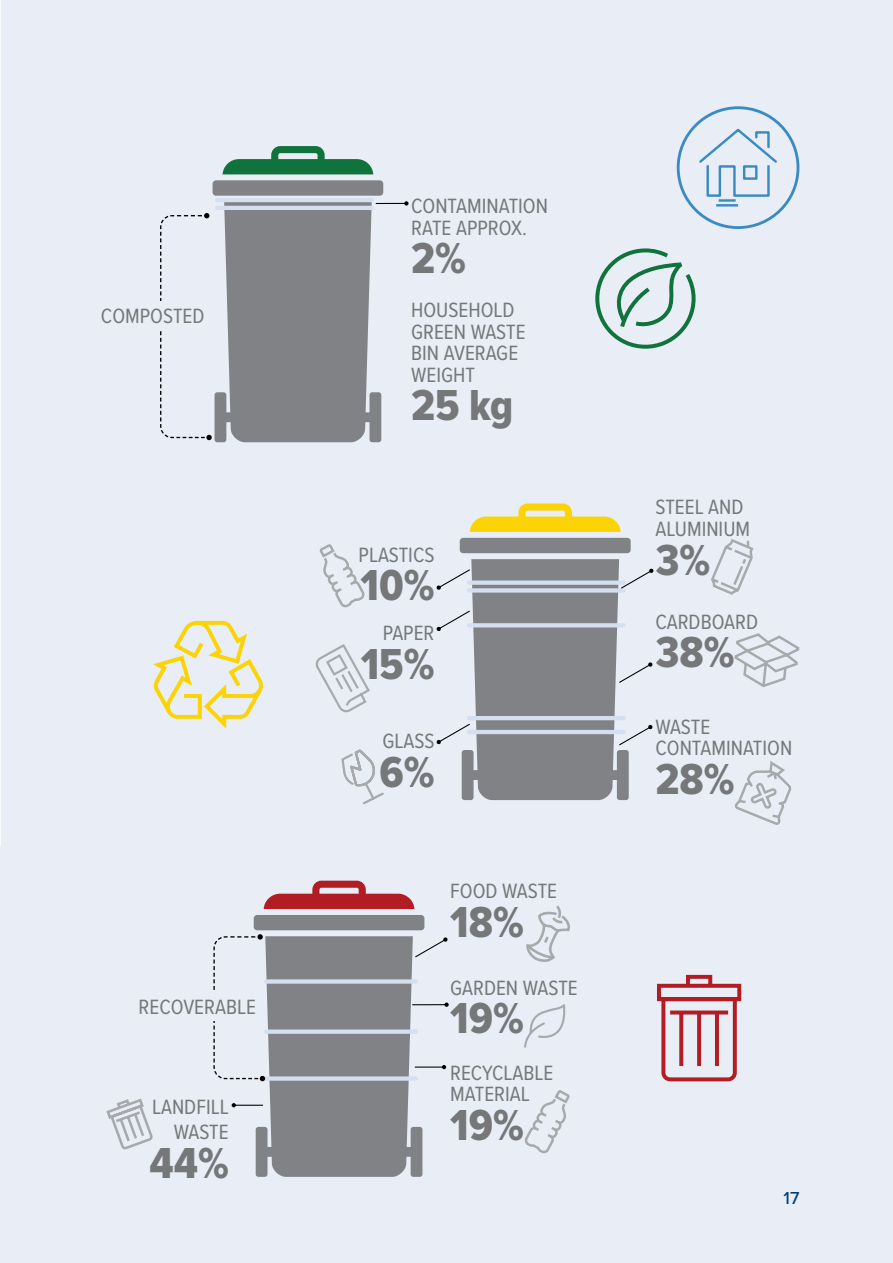
<style>
.page{position:relative;width:893px;height:1263px;background:#e8edf6}
.page>*{position:absolute;margin:0;border:0;box-sizing:border-box;transform-origin:0 0}
.t1{font:45px "Proxima Nova Cond Extrabld";color:#757779}
.t2{font:21.45px/21.5px "Proxima Nova Cond";color:#757779}
.t3{font:500 18px "Proxima Nova";color:#003f75}
</style>
<div class="page">
<div style="left:677px;top:106px;width:122px;height:123px;border:3px solid #3b8bc3;border-radius:50%"></div>
<svg style="left:697px;top:127px;width:82px;height:81px;background:#cedeee"></svg>
<hr style="left:376px;top:203px;width:30px;height:1px;background:#000">
<svg style="left:404px;top:201px;width:5px;height:5px"></svg>
<div style="left:101px;top:302px;width:117px;height:28px;background:#e8edf6"></div>
<svg style="left:223px;top:146px;width:150px;height:28px;background:#63a283"></svg>
<svg style="left:159px;top:180px;width:224px;height:262px;background:#a4a7ac"></svg>
<hr style="left:217px;top:206px;width:155px;height:4px;background:#d4dfef">
<hr style="left:217px;top:198px;width:155px;height:4px;background:#d4dfef">
<svg style="left:470px;top:503px;width:151px;height:29px;background:#f3dd65"></svg>
<svg style="left:317px;top:542px;width:49px;height:67px;background:#dee2eb"></svg>
<svg style="left:709px;top:537px;width:46px;height:59px;background:#dbdfe7"></svg>
<svg style="left:732px;top:632px;width:69px;height:57px;background:#d9dde5"></svg>
<svg style="left:314px;top:642px;width:57px;height:72px;background:#dde1e9"></svg>
<svg style="left:340px;top:731px;width:46px;height:75px;background:#dfe4ec"></svg>
<svg style="left:733px;top:759px;width:60px;height:125px;background:#e1e5ee"></svg>
<svg style="left:436px;top:538px;width:218px;height:262px;background:#a6aaaf"></svg>
<svg style="left:523px;top:999px;width:46px;height:50px;background:#e0e4ed"></svg>
<svg style="left:524px;top:903px;width:46px;height:62px;background:#dbdfe7"></svg>
<svg style="left:264px;top:881px;width:150px;height:28px;background:#c56b72"></svg>
<div style="left:139px;top:992px;width:117px;height:29px;background:#e8edf6"></div>
<svg style="left:593px;top:246px;width:107px;height:105px;background:#c1d7d4"></svg>
<svg style="left:148px;top:619px;width:119px;height:114px;background:#ebe8c8"></svg>
<svg style="left:655px;top:973px;width:88px;height:110px;background:#d8b4bc"></svg>
<svg style="left:523px;top:1088px;width:49px;height:67px;background:#dee3eb"></svg>
<svg style="left:213px;top:915px;width:236px;height:262px;background:#a9adb2"></svg>
<svg style="left:105px;top:1097px;width:49px;height:55px;background:#d6dae1"></svg>
<h4 class="t2" style="left:101px;top:304px;width:105px">COMPOSTED</h4>
<h4 class="t2" style="left:139px;top:995px;width:119px">RECOVERABLE</h4>
<p class="t2" style="left:152px;top:1093px;width:78px;line-height:25.7px;text-align:right">LANDFILL<br>WASTE</p>
<p class="t1" style="left:149px;top:1130px;width:81px">44%</p>
<p class="t2" style="left:411px;top:195px;width:138px">CONTAMINATION<br>RATE APPROX.</p>
<p class="t1" style="left:411px;top:225px;width:56px">2%</p>
<p class="t2" style="left:411px;top:299px;width:116px">HOUSEHOLD<br>GREEN WASTE<br>BIN AVERAGE<br>WEIGHT</p>
<p class="t1" style="left:411px;top:372px;width:104px">25 kg</p>
<p class="t2" style="left:359px;top:543px;width:77px">PLASTICS</p>
<p class="t1" style="left:361px;top:552px;width:75px">10%</p>
<p class="t2" style="left:383px;top:622px;width:53px">PAPER</p>
<p class="t1" style="left:361px;top:631px;width:75px">15%</p>
<p class="t2" style="left:383px;top:729px;width:53px">GLASS</p>
<p class="t1" style="left:379px;top:739px;width:57px">6%</p>
<p class="t2" style="left:450px;top:879px;width:108px">FOOD WASTE</p>
<p class="t1" style="left:450px;top:889px;width:75px">18%</p>
<p class="t2" style="left:450px;top:976px;width:129px">GARDEN WASTE</p>
<p class="t1" style="left:450px;top:985px;width:75px">19%</p>
<p class="t2" style="left:450px;top:1061px;width:105px">RECYCLABLE<br>MATERIAL</p>
<p class="t1" style="left:450px;top:1092px;width:75px">19%</p>
<p class="t2" style="left:655px;top:496px;width:96px">STEEL AND<br>ALUMINIUM</p>
<p class="t1" style="left:655px;top:526px;width:56px">3%</p>
<p class="t2" style="left:655px;top:610px;width:104px">CARDBOARD</p>
<p class="t1" style="left:655px;top:619px;width:81px">38%</p>
<p class="t2" style="left:655px;top:715px;width:138px">WASTE<br>CONTAMINATION</p>
<p class="t1" style="left:655px;top:745px;width:81px">28%</p>
<p class="t3" style="left:783px;top:1185px;width:17px">17</p>
</div>
